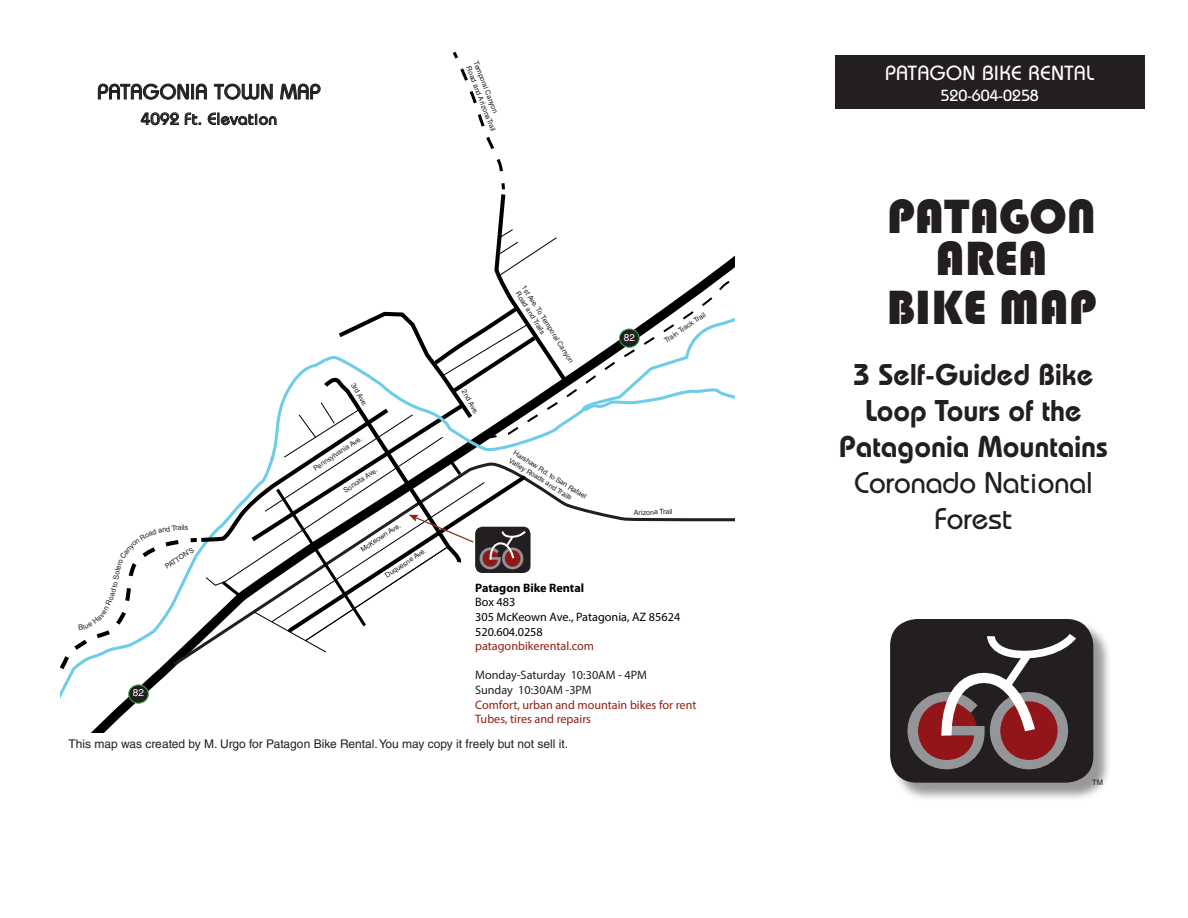
<style>
.page{position:relative;width:1188px;height:918px;background:#fff}
.page>*{position:absolute;margin:0;border:0;box-sizing:border-box;transform-origin:0 0}
.t1{font:500 106.95px "Bauhaus";color:#939598}
.t2{font:49.5px "Bauhaus 93";color:#231f20}
.t3{font:500 30.15px "Bauhaus";color:#929497;scale:.96 1}
.t4{font:600 30px/36px "Bauhaus";color:#231f20;text-align:center}
.t5{font:500 30px/36px "Bauhaus";color:#231f20;text-align:center}
.t6{font:500 21px "Bauhaus";letter-spacing:.03em;color:#231f20}
.t7{font:500 20.4px "Bauhaus";letter-spacing:.03em;color:#fff}
.t8{font:500 16.5px "Bauhaus";letter-spacing:.03em;color:#231f20}
.t9{font:500 16.05px "Bauhaus";color:#fff}
.t10{font:12.15px/14.7px "Myriad Pro";color:#911f0f}
.t11{font:12.15px/14.7px "Myriad Pro";color:#000}
.t12{font:12px "Helvetica LT Std";color:#231f20}
.t13{font:10.05px "Helvetica LT Std";color:#fff}
.t14{font:7.5px "Helvetica LT Std";color:#231f20}
.t15{font:7.05px/8.6px "Helvetica LT Std";color:#231f20}
.s1{font-weight:700}
.s2{color:#911f0f}
.s3{color:#231f20}
</style>
<div class="page">
<div style="left:892px;top:621px;width:220px;height:181px;background:#231f20;opacity:.46"></div>
<div style="left:890px;top:619px;width:203px;height:164px;background:#231f20;border-radius:27px"></div>
<div style="left:917px;top:701px;width:60px;height:61px;background:#921619;border-radius:50%"></div>
<div style="left:999px;top:701px;width:61px;height:61px;background:#921619;border-radius:50%"></div>
<svg style="left:936px;top:634px;width:140px;height:112px"></svg>
<div style="left:835px;top:56px;width:309px;height:54px;background:#231f20"></div>
<div style="left:129px;top:685px;width:19px;height:18px;background:#231f20;border-radius:50%"></div>
<div style="left:128px;top:685px;width:21px;height:18px;border:1px solid #32b34a;border-radius:50%"></div>
<svg style="left:61px;top:51px;width:674px;height:638px"></svg>
<p class="t6" style="left:98px;top:79px;width:224px">PATAGONIA TOWN MAP</p>
<p class="t8" style="left:141px;top:109px;width:137px">4092 Ft. Elevation</p>
<p class="t15" style="left:480px;top:60px;width:73px;rotate:69deg">Temporal Canyon<br>Road and ArizonaTrail</p>
<p class="t15" style="left:163px;top:564px;width:35px;rotate:-34deg">PATTON’S</p>
<p class="t13" style="left:133px;top:687px;width:13px">82</p>
<p class="t15" style="left:357px;top:382px;width:27px;rotate:60deg">3rd Ave.</p>
<p class="t15" style="left:312px;top:465px;width:58px;rotate:-34deg">Pennsylvania Ave.</p>
<p class="t15" style="left:342px;top:488px;width:41px;rotate:-34deg">Sonoita Ave.</p>
<p class="t15" style="left:359px;top:547px;width:48px;rotate:-34deg">McKeown Ave.</p>
<p class="t15" style="left:383px;top:573px;width:49px;rotate:-34deg">Duquesne Ave.</p>
<p class="t15" style="left:467px;top:388px;width:29px;rotate:60deg">2nd Ave.</p>
<p class="t15" style="left:528px;top:283px;width:92px;rotate:58deg">1st Ave. To Temporal Canyon<br>Road and Trails</p>
<p class="t15" style="left:516px;top:449px;width:87px;rotate:32deg">Harshaw Rd. to San Rafael<br>Valley Roads and Trails</p>
<p class="t3" style="left:479px;top:541px;width:48px">GO</p>
<p class="t13" style="left:624px;top:331px;width:13px">82</p>
<p class="t15" style="left:663px;top:337px;width:50px;rotate:-34deg">Train Track Trail</p>
<p class="t15" style="left:634px;top:508px;width:40px;rotate:-1deg">Arizona Trail</p>
<p class="t11" style="left:475px;top:580px;width:207px"><span class="s1">Patagon Bike Rental<br></span>Box 483<br>305 McKeown Ave., Patagonia, AZ 85624<br>520.604.0258<br><span class="s2">patagonbikerental.com</span></p>
<p class="t10" style="left:475px;top:668px;width:223px"><span class="s3">Monday-Saturday 10:30AM - 4PM<br>Sunday 10:30AM -3PM<br></span>Comfort, urban and mountain bikes for rent<br>Tubes, tires and repairs</p>
<p class="t12" style="left:68px;top:737px;width:501px">This map was created by M. Urgo for Patagon Bike Rental. You may copy it freely but not sell it.</p>
<p class="t7" style="left:885px;top:61px;width:210px">PATAGON BIKE RENTAL</p>
<p class="t9" style="left:941px;top:86px;width:100px">520-604-0258</p>
<p class="t2" style="left:887px;top:189px;width:210px">PATAGON</p>
<p class="t2" style="left:935px;top:231px;width:114px">AREA</p>
<p class="t2" style="left:886px;top:279px;width:212px">BIKE MAP</p>
<p class="t4" style="left:839px;top:356px;width:270px">3 Self-Guided Bike<br>Loop Tours of the<br>Patagonia Mountains</p>
<p class="t5" style="left:854px;top:465px;width:240px">Coronado National<br>Forest</p>
<p class="t1" style="left:905px;top:668px;width:167px">GO</p>
<p class="t14" style="left:1092px;top:778px;width:12px">TM</p>
</div>
